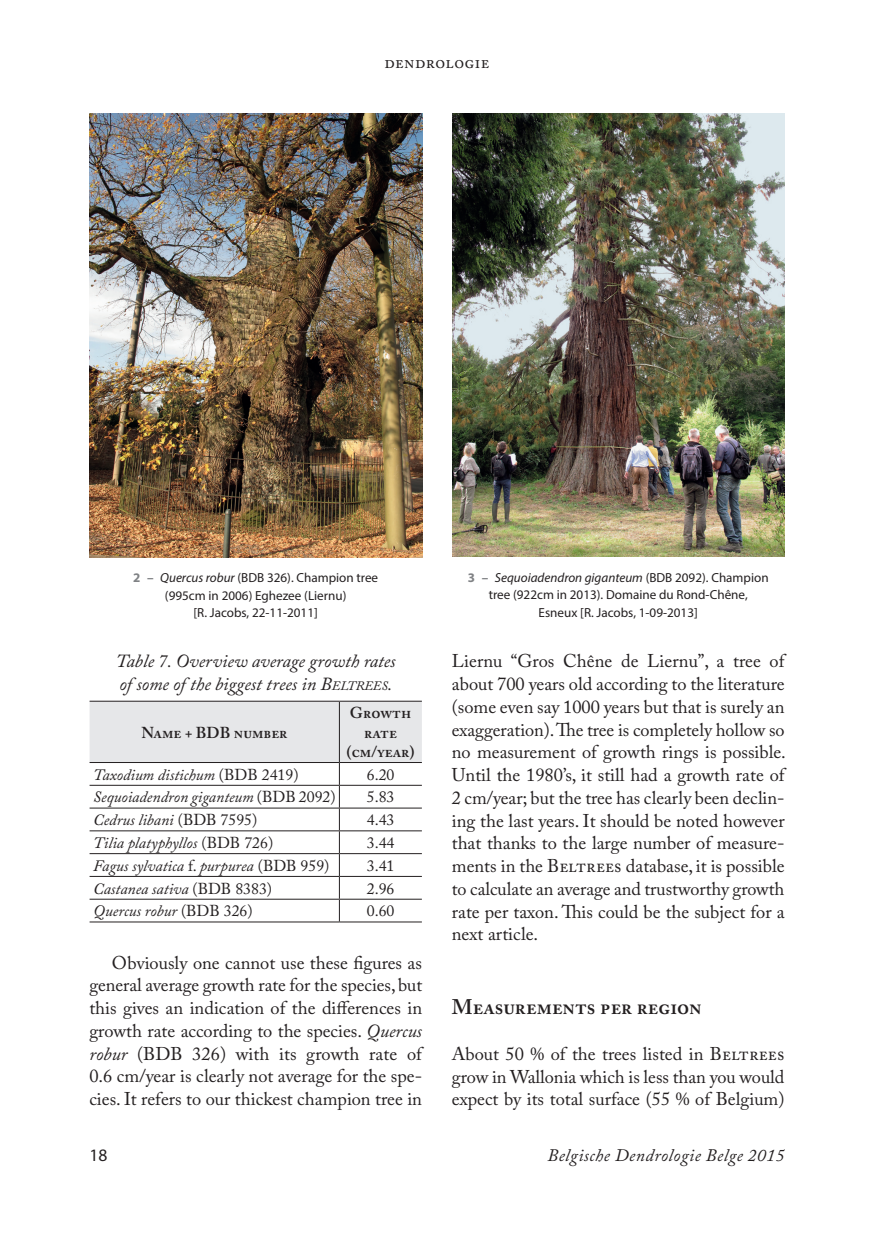
<style>
.page{position:relative;width:869px;height:1241px;background:#fff}
.page>*{position:absolute;margin:0;border:0;box-sizing:border-box;transform-origin:0 0}
.t1{font:600 21px "Adobe Caslon Pro";color:#231f20}
.t2{font:18.38px/22.8px "Adobe Caslon Pro";color:#231f20;text-align:justify}
.t3{font:italic 18.38px/22.8px "Adobe Caslon Pro";color:#231f20}
.t4{font:italic 17.5px "Adobe Caslon Pro";letter-spacing:.03em;color:#231f20}
.t5{font:17.5px "Adobe Caslon Pro";letter-spacing:.03em;color:#231f20}
.t6{font:17.5px "Myriad Pro";color:#231f20}
.t7{font:italic 15.75px "Adobe Caslon Pro";color:#231f20}
.t8{font:600 15.75px/19.2px "Adobe Caslon Pro";color:#231f20;text-align:center}
.t9{font:15.75px "Adobe Caslon Pro";color:#231f20}
.t10{font:13.12px/17.5px "Myriad Pro";color:#231f20;text-align:center}
.s1{font-weight:700;color:#808285}
.s2{font-style:italic}
.s3{font-style:inherit}
.s4{font-size:12.78px}
.s5{font-style:normal}
</style>
<div class="page">
<svg style="left:89px;top:701px;width:332px;height:220px"></svg>
<hr style="left:89px;top:921px;width:250px;height:1px;background:#231f20">
<hr style="left:339px;top:921px;width:82px;height:1px;background:#231f20">
<hr style="left:89px;top:700px;width:250px;height:1px;background:#231f20">
<hr style="left:339px;top:700px;width:82px;height:1px;background:#231f20">
<hr style="left:89px;top:762px;width:250px;height:1px;background:#231f20">
<hr style="left:339px;top:762px;width:82px;height:1px;background:#231f20">
<img style="left:89px;top:114px;width:333px;height:443px">
<img style="left:452px;top:114px;width:332px;height:443px">
<p class="t5" style="left:384px;top:52px;width:106px">dendrologie</p>
<p class="t10" style="left:133px;top:568px;width:246px"><span class="s1">2 –</span> <span class="s2">Quercus robur</span> (BDB 326). Champion tree (995cm in 2006) Eghezee (Liernu)<br>[R. Jacobs, 22-11-2011]</p>
<p class="t10" style="left:467px;top:568px;width:302px"><span class="s1">3 –</span> <span class="s2">Sequoiadendron giganteum</span> (BDB 2092). Champion tree (922cm in 2013). Domaine du Rond-Chêne,<br>Esneux [R. Jacobs, 1-09-2013]</p>
<p class="t3" style="left:116px;top:649px;width:281px">Table 7. Overview average growth rates of some of the biggest trees in <span class="s3">B</span><span class="s4">ELTREES</span>.</p>
<p class="t8" style="left:141px;top:722px;width:148px">Name + BDB number</p>
<p class="t8" style="left:346px;top:703px;width:70px">Growth rate (cm/year)</p>
<p class="t7" style="left:93px;top:765px;width:207px">Taxodium distichum <span class="s5">(BDB 2419)</span></p>
<p class="t9" style="left:366px;top:765px;width:29px">6.20</p>
<p class="t7" style="left:93px;top:787px;width:244px">Sequoiadendron giganteum <span class="s5">(BDB 2092)</span></p>
<p class="t9" style="left:366px;top:787px;width:29px">5.83</p>
<p class="t7" style="left:93px;top:810px;width:165px">Cedrus libani <span class="s5">(BDB 7595)</span></p>
<p class="t9" style="left:366px;top:810px;width:29px">4.43</p>
<p class="t7" style="left:93px;top:833px;width:181px">Tilia platyphyllos <span class="s5">(BDB 726)</span></p>
<p class="t9" style="left:366px;top:833px;width:29px">3.44</p>
<p class="t7" style="left:93px;top:856px;width:237px">Fagus sylvatica <span class="s5">f.</span> purpurea <span class="s5">(BDB 959)</span></p>
<p class="t9" style="left:366px;top:856px;width:29px">3.41</p>
<p class="t7" style="left:93px;top:878px;width:180px">Castanea sativa <span class="s5">(BDB 8383)</span></p>
<p class="t9" style="left:366px;top:878px;width:29px">2.96</p>
<p class="t7" style="left:93px;top:901px;width:161px">Quercus robur <span class="s5">(BDB 326)</span></p>
<p class="t9" style="left:366px;top:901px;width:29px">0.60</p>
<p class="t2" style="left:89px;top:950px;width:336px;text-indent:22px">Obviously one cannot use these figures as general average growth rate for the species, but this gives an indication of the differences in growth rate according to the species. <span class="s2">Quercus robur</span> (BDB 326) with its growth rate of 0.6 cm/year is clearly not average for the spe&shy;cies. It refers to our thickest champion tree in</p>
<p class="t2" style="left:451px;top:649px;width:336px;text-align:left">Liernu “Gros Chêne de Liernu”, a tree of about 700 years old according to the literature (some even say 1000 years but that is surely an exaggeration). The tree is completely hollow so no measurement of growth rings is possible.<br>Until the 1980’s, it still had a growth rate of 2 cm/year; but the tree has clearly been declin&shy;ing the last years. It should be noted however that thanks to the large number of measure&shy;ments in the Beltrees database, it is possible to calculate an average and trustworthy growth rate per taxon. This could be the subject for a next article.</p>
<p class="t1" style="left:451px;top:994px;width:251px">Measurements per region</p>
<p class="t2" style="left:451px;top:1041px;width:334px">About 50 % of the trees listed in Beltrees grow in Wallonia which is less than you would expect by its total surface (55 % of Belgium)</p>
<p class="t6" style="left:89px;top:1144px;width:19px">18</p>
<p class="t4" style="left:547px;top:1144px;width:238px">Belgische Dendrologie Belge 2015</p>
</div>
